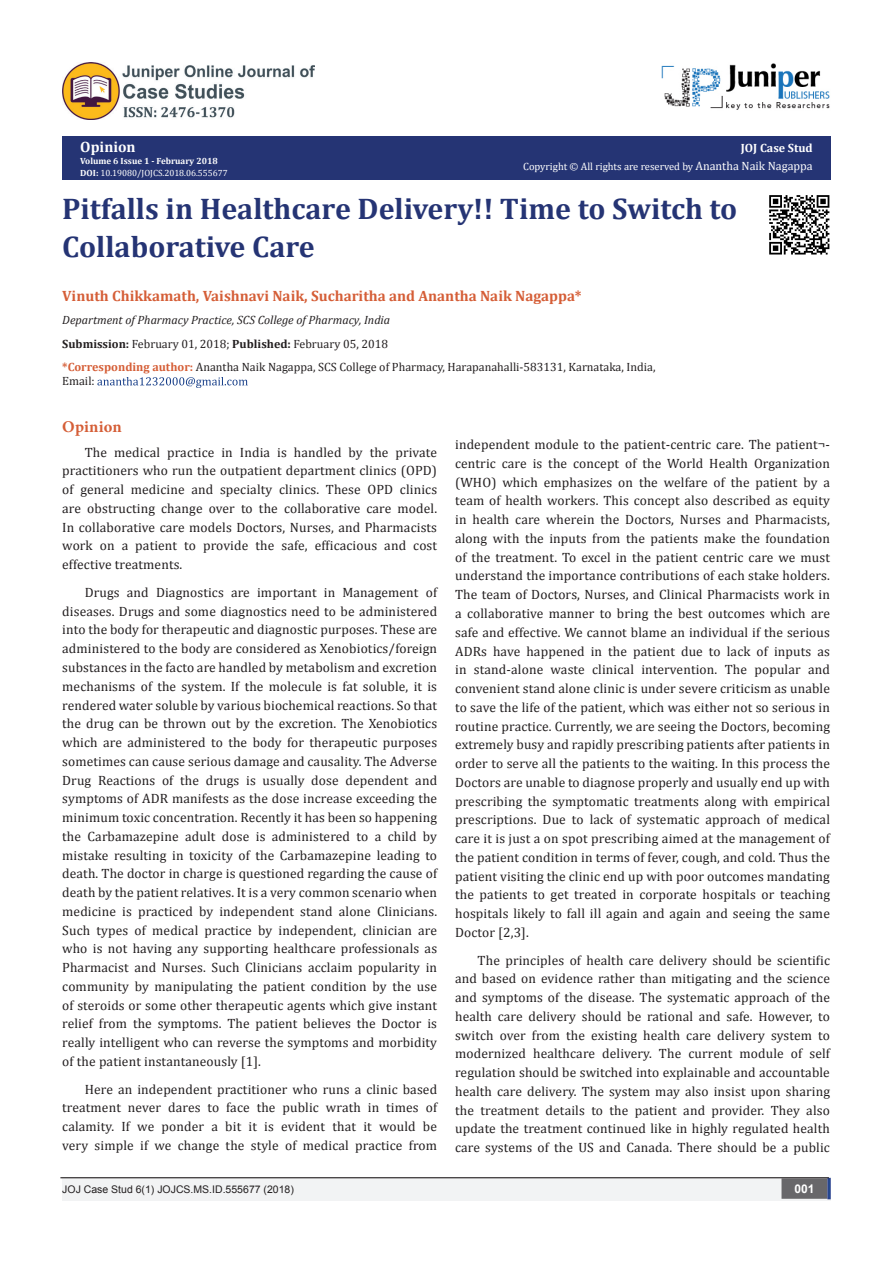
<style>
.page{position:relative;width:893px;height:1263px;background:#fff}
.page>*{position:absolute;margin:0;border:0;box-sizing:border-box;transform-origin:0 0}
.t1{font:700 30px "Cambria";color:#253474}
.List_Paragraph{font:700 16.5px "Minion Pro";letter-spacing:.01em;color:#d55e37}
.t2{font:700 15px "Cambria";color:#d55e37}
.t3{font:700 15px "Cambria";color:#fff}
.List_Paragraph-2{font:13.5px/18.8px "Cambria";letter-spacing:.01em;color:#231f20;text-align:justify}
.t4{font:12px/14.4px "Cambria";color:#231f20}
.t5{font:italic 12px "Cambria";color:#231f20}
.t6{font:700 12px "Cambria";color:#fff}
.t7{font:700 12px "Arial";color:#fff}
.t8{font:10.5px "Cambria";color:#fff}
.t9{font:10.5px "Arial";color:#231f20}
.t10{font:9px "Cambria";color:#fff}
.t11{font:700 9px "Cambria";color:#fff}
.s1{font-weight:700}
.s2{font-size:12px}
.s3{font-weight:700;color:#d55e37}
</style>
<div class="page">
<div style="left:62px;top:136px;width:769px;height:43px;background:#253474"></div>
<svg style="left:97px;top:377px;width:151px;height:11px"></svg>
<div style="left:62px;top:1177px;width:494px;height:24px;background:#f2f3f4"></div>
<div style="left:503px;top:1177px;width:328px;height:24px;background:#f2f3f4"></div>
<div style="left:782px;top:1179px;width:45px;height:19px;background:#68676a"></div>
<div style="left:781px;top:1178px;width:46px;height:21px;border:2px solid #68676a"></div>
<svg style="left:827px;top:1178px;width:4px;height:21px"></svg>
<img style="left:662px;top:63px;width:168px;height:47px">
<img style="left:62px;top:62px;width:253px;height:58px">
<hr style="left:60px;top:1177px;width:769px;height:1px;background:#231f20">
<img style="left:769px;top:195px;width:61px;height:60px">
<p class="t3" style="left:80px;top:136px;width:57px">Opinion</p>
<p class="t11" style="left:80px;top:154px;width:139px">Volume 6 Issue 1 - February 2018</p>
<p class="t10" style="left:80px;top:167px;width:149px"><span class="s1">DOI:</span> 10.19080/JOJCS.2018.06.555677</p>
<p class="t6" style="left:741px;top:140px;width:73px">JOJ Case Stud</p>
<p class="t8" style="left:523px;top:160px;width:291px">Copyright © All rights are reserved by <span class="s2">Anantha Naik Nagappa</span></p>
<p class="t1" style="left:62px;top:188px;width:677px">Pitfalls in Healthcare Delivery!! Time to Switch to</p>
<p class="t1" style="left:62px;top:225px;width:254px">Collaborative Care</p>
<p class="t2" style="left:62px;top:285px;width:521px">Vinuth Chikkamath, Vaishnavi Naik, Sucharitha and Anantha Naik Nagappa*</p>
<p class="t5" style="left:62px;top:312px;width:329px">Department of Pharmacy Practice, SCS College of Pharmacy, India</p>
<p class="t4" style="left:62px;top:336px;width:327px"><span class="s1">Submission:</span> February 01, 2018; <span class="s1">Published:</span> February 05, 2018</p>
<p class="t4" style="left:62px;top:360px;width:595px"><span class="s3">*Corresponding author:</span> Anantha Naik Nagappa, SCS College of Pharmacy, Harapanahalli-583131, Karnataka, India,<br>Email:</p>
<p class="List_Paragraph" style="left:62px;top:415px;width:61px">Opinion</p>
<p class="List_Paragraph-2" style="left:62px;top:443px;width:376px;text-indent:22px">The medical practice in India is handled by the private practitioners who run the outpatient department clinics (OPD) of general medicine and specialty clinics. These OPD clinics are obstructing change over to the collaborative care model.<br>In collaborative care models Doctors, Nurses, and Pharmacists work on a patient to provide the safe, efficacious and cost effective treatments.</p>
<p class="List_Paragraph-2" style="left:62px;top:583px;width:376px;text-indent:22px">Drugs and Diagnostics are important in Management of diseases. Drugs and some diagnostics need to be administered into the body for therapeutic and diagnostic purposes. These are administered to the body are considered as Xenobiotics/foreign substances in the facto are handled by metabolism and excretion mechanisms of the system. If the molecule is fat soluble, it is rendered water soluble by various biochemical reactions. So that the drug can be thrown out by the excretion. The Xenobiotics which are administered to the body for therapeutic purposes sometimes can cause serious damage and causality. The Adverse Drug Reactions of the drugs is usually dose dependent and symptoms of ADR manifests as the dose increase exceeding the minimum toxic concentration. Recently it has been so happening the Carbamazepine adult dose is administered to a child by mistake resulting in toxicity of the Carbamazepine leading to death. The doctor in charge is questioned regarding the cause of death by the patient relatives. It is a very common scenario when medicine is practiced by independent stand alone Clinicians.<br>Such types of medical practice by independent, clinician are who is not having any supporting healthcare professionals as Pharmacist and Nurses. Such Clinicians acclaim popularity in community by manipulating the patient condition by the use of steroids or some other therapeutic agents which give instant relief from the symptoms. The patient believes the Doctor is really intelligent who can reverse the symptoms and morbidity of the patient instantaneously [1].</p>
<p class="List_Paragraph-2" style="left:62px;top:1079px;width:376px;text-indent:22px">Here an independent practitioner who runs a clinic based treatment never dares to face the public wrath in times of calamity. If we ponder a bit it is evident that it would be very simple if we change the style of medical practice from</p>
<p class="List_Paragraph-2" style="left:455px;top:435px;width:376px">independent module to the patient-centric care. The patient¬- centric care is the concept of the World Health Organization (WHO) which emphasizes on the welfare of the patient by a team of health workers. This concept also described as equity in health care wherein the Doctors, Nurses and Pharmacists, along with the inputs from the patients make the foundation of the treatment. To excel in the patient centric care we must understand the importance contributions of each stake holders.<br>The team of Doctors, Nurses, and Clinical Pharmacists work in a collaborative manner to bring the best outcomes which are safe and effective. We cannot blame an individual if the serious ADRs have happened in the patient due to lack of inputs as in stand-alone waste clinical intervention. The popular and convenient stand alone clinic is under severe criticism as unable to save the life of the patient, which was either not so serious in routine practice. Currently, we are seeing the Doctors, becoming extremely busy and rapidly prescribing patients after patients in order to serve all the patients to the waiting. In this process the Doctors are unable to diagnose properly and usually end up with prescribing the symptomatic treatments along with empirical prescriptions. Due to lack of systematic approach of medical care it is just a on spot prescribing aimed at the management of the patient condition in terms of fever, cough, and cold. Thus the patient visiting the clinic end up with poor outcomes mandating the patients to get treated in corporate hospitals or teaching hospitals likely to fall ill again and again and seeing the same Doctor [2,3].</p>
<p class="List_Paragraph-2" style="left:455px;top:950px;width:376px;text-indent:22px">The principles of health care delivery should be scientific and based on evidence rather than mitigating and the science and symptoms of the disease. The systematic approach of the health care delivery should be rational and safe. However, to switch over from the existing health care delivery system to modernized healthcare delivery. The current module of self regulation should be switched into explainable and accountable health care delivery. The system may also insist upon sharing the treatment details to the patient and provider. They also update the treatment continued like in highly regulated health care systems of the US and Canada. There should be a public</p>
<p class="t9" style="left:62px;top:1182px;width:233px">JOJ Case Stud 6(1) JOJCS.MS.ID.555677 (2018)</p>
<p class="t7" style="left:794px;top:1181px;width:22px">001</p>
</div>
